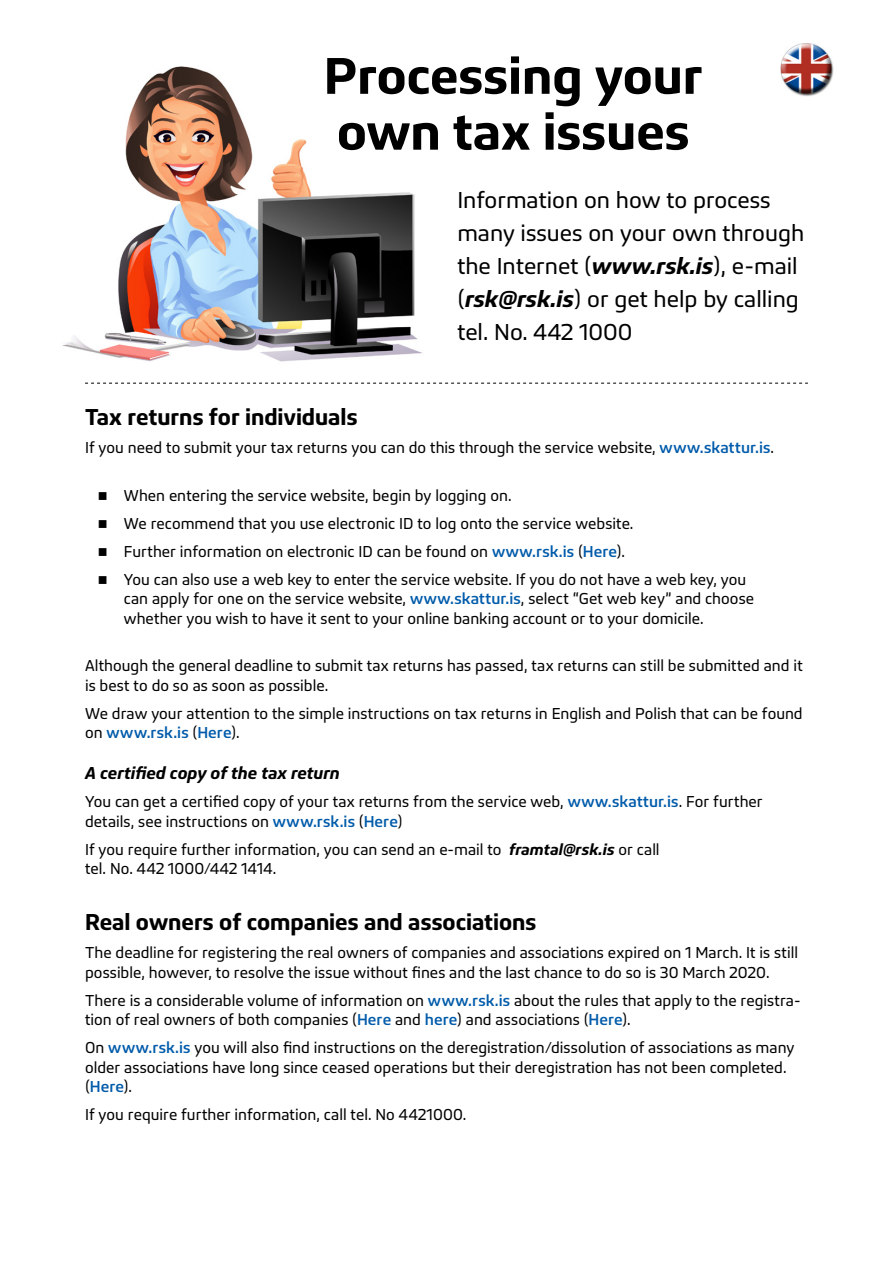
<style>
.page{position:relative;width:893px;height:1263px;background:#fff}
.page>*{position:absolute;margin:0;border:0;box-sizing:border-box;transform-origin:0 0}
.t1{font:600 53.7px/55.8px "Bega";color:#000}
.t2{font:24px/33px "Bega";color:#000}
.t3{font:600 24px "Bega";color:#000}
.t4{font:italic 600 18px "Bega";color:#000}
.t5{font:16.5px/19.5px "Bega";letter-spacing:.005em;color:#000}
.s1{font-weight:600;font-style:italic}
.s2{font-weight:500;color:#005baa}
</style>
<div class="page">
<img style="left:62px;top:66px;width:360px;height:296px">
<svg style="left:85px;top:383px;width:723px;height:1px"></svg>
<img style="left:781px;top:43px;width:53px;height:53px">
<h1 class="t1" style="left:324px;top:48px;width:380px">Processing your own tax issues</h1>
<h2 class="t2" style="left:457px;top:183px;width:348px">Information on how to process many issues on your own through the Internet (<span class="s1">www.rsk.is</span>), e-mail (<span class="s1">rsk@rsk.is</span>) or get help by calling tel. No. 442 1000</h2>
<h2 class="t3" style="left:85px;top:403px;width:274px">Tax returns for individuals</h2>
<p class="t5" style="left:85px;top:438px;width:691px">If you need to submit your tax returns you can do this through the service website, <span class="s2">www.skattur.is</span>.</p>
<p class="t5" style="left:98px;top:485px;width:415px">■ When entering the service website, begin by logging on.</p>
<p class="t5" style="left:98px;top:513px;width:537px">■ We recommend that you use electronic ID to log onto the service website.</p>
<p class="t5" style="left:98px;top:541px;width:529px">■ Further information on electronic ID can be found on <span class="s2">www.rsk.is</span> (<span class="s2">Here</span>).</p>
<p class="t5" style="left:124px;top:569px;width:632px;text-indent:-26px">■ You can also use a web key to enter the service website. If you do not have a web key, you can apply for one on the service website, <span class="s2">www.skattur.is</span>, select “Get web key” and choose whether you wish to have it sent to your online banking account or to your domicile.</p>
<p class="t5" style="left:85px;top:656px;width:719px">Although the general deadline to submit tax returns has passed, tax returns can still be submitted and it is best to do so as soon as possible.</p>
<p class="t5" style="left:85px;top:703px;width:719px">We draw your attention to the simple instructions on tax returns in English and Polish that can be found on <span class="s2">www.rsk.is</span> (<span class="s2">Here</span>).</p>
<p class="t4" style="left:85px;top:763px;width:256px">A certified copy of the tax return</p>
<p class="t5" style="left:85px;top:792px;width:679px">You can get a certified copy of your tax returns from the service web, <span class="s2">www.skattur.is</span>. For further details, see instructions on <span class="s2">www.rsk.is</span> (<span class="s2">Here</span>)</p>
<p class="t5" style="left:85px;top:839px;width:576px">If you require further information, you can send an e-mail to <span class="s1">framtal@rsk.is</span> or call tel. No. 442 1000/442 1414.</p>
<h2 class="t3" style="left:85px;top:908px;width:453px">Real owners of companies and associations</h2>
<p class="t5" style="left:85px;top:943px;width:714px">The deadline for registering the real owners of companies and associations expired on 1 March. It is still possible, however, to resolve the issue without fines and the last chance to do so is 30 March 2020.</p>
<p class="t5" style="left:85px;top:990px;width:717px">There is a considerable volume of information on <span class="s2">www.rsk.is</span> about the rules that apply to the registra&shy;tion of real owners of both companies (<span class="s2">Here</span> and <span class="s2">here</span>) and associations (<span class="s2">Here</span>).</p>
<p class="t5" style="left:85px;top:1038px;width:711px">On <span class="s2">www.rsk.is</span> you will also find instructions on the deregistration/dissolution of associations as many older associations have long since ceased operations but their deregistration has not been completed. (<span class="s2">Here</span>).</p>
<p class="t5" style="left:85px;top:1105px;width:383px">If you require further information, call tel. No 4421000.</p>
</div>
